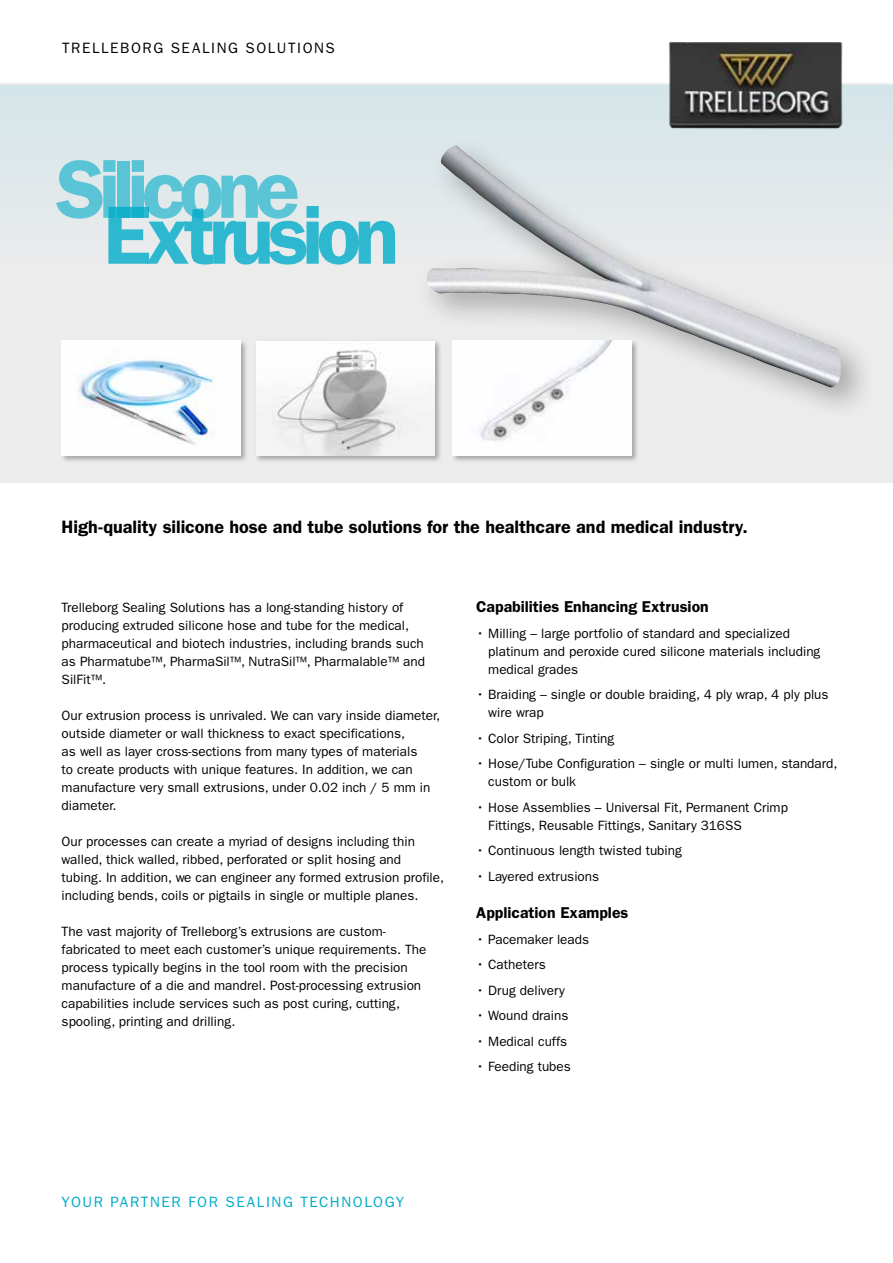
<style>
.page{position:relative;width:893px;height:1263px;background:#fff}
.page>*{position:absolute;margin:0;border:0;box-sizing:border-box;transform-origin:0 0}
.t1{font:600 82.8px "ITC Franklin Gothic Std";letter-spacing:-.085em;color:#00acc8}
.t2{font:600 18px "ITC Franklin Gothic Std";color:#000}
.t3{font:600 15.75px "ITC Franklin Gothic Std";color:#000}
.t4{font:15px "ITC Franklin Gothic Std";letter-spacing:.105em;color:#00acc8}
.t5{font:15px "ITC Franklin Gothic Std";letter-spacing:.105em;color:#000}
.t6{font:13.5px/18px "ITC Franklin Gothic Std";color:#000}
</style>
<div class="page">
<div style="left:0;top:84px;width:893px;height:399px;background:#ececed"></div>
<div style="left:0;top:85px;width:893px;height:183px;background:#dee8ea"></div>
<div style="left:415px;top:134px;width:462px;height:288px;background:#000;opacity:.3"></div>
<img style="left:424px;top:146px;width:417px;height:241px">
<div style="left:451px;top:339px;width:188px;height:124px;background:#000;opacity:.3"></div>
<img style="left:453px;top:341px;width:178px;height:115px">
<img style="left:664px;top:42px;width:183px;height:99px">
<div style="left:254px;top:339px;width:188px;height:124px;background:#000;opacity:.3"></div>
<div style="left:256px;top:341px;width:179px;height:115px;background:#fff"></div>
<img style="left:256px;top:349px;width:179px;height:107px">
<div style="left:60px;top:339px;width:188px;height:124px;background:#000;opacity:.3"></div>
<img style="left:62px;top:341px;width:178px;height:115px">
<p class="t5" style="left:62px;top:39px;width:274px">TRELLEBORG SEALING SOLUTIONS</p>
<h1 class="t1" style="left:56px;top:140px;width:246px">Silicone</h1>
<h1 class="t1" style="left:103px;top:186px;width:297px">Extrusion</h1>
<h2 class="t2" style="left:62px;top:516px;width:688px">High-quality silicone hose and tube solutions for the healthcare and medical industry.</h2>
<p class="t6" style="left:62px;top:599px;width:365px">Trelleborg Sealing Solutions has a long-standing history of producing extruded silicone hose and tube for the medical, pharmaceutical and biotech industries, including brands such as Pharmatube™, PharmaSil™, NutraSil™, Pharmalable™ and SilFit™.</p>
<p class="t6" style="left:62px;top:707px;width:380px">Our extrusion process is unrivaled. We can vary inside diameter, outside diameter or wall thickness to exact specifications,<br>as well as layer cross-sections from many types of materials<br>to create products with unique features. In addition, we can manufacture very small extrusions, under 0.02 inch / 5 mm in diameter.</p>
<p class="t6" style="left:62px;top:832px;width:384px">Our processes can create a myriad of designs including thin walled, thick walled, ribbed, perforated or split hosing and tubing. In addition, we can engineer any formed extrusion profile, including bends, coils or pigtails in single or multiple planes.</p>
<p class="t6" style="left:62px;top:922px;width:366px">The vast majority of Trelleborg’s extrusions are custom&shy;fabricated to meet each customer’s unique requirements. The process typically begins in the tool room with the precision manufacture of a die and mandrel. Post-processing extrusion capabilities include services such as post curing, cutting, spooling, printing and drilling.</p>
<p class="t3" style="left:476px;top:597px;width:234px">Capabilities Enhancing Extrusion</p>
<p class="t6" style="left:488px;top:624px;width:334px;text-indent:-12px">• Milling – large portfolio of standard and specialized platinum and peroxide cured silicone materials including medical grades</p>
<p class="t6" style="left:488px;top:686px;width:342px;text-indent:-12px">• Braiding – single or double braiding, 4 ply wrap, 4 ply plus wire wrap</p>
<p class="t6" style="left:476px;top:729px;width:140px">• Color Striping, Tinting</p>
<p class="t6" style="left:488px;top:755px;width:351px;text-indent:-12px">• Hose/Tube Configuration – single or multi lumen, standard, custom or bulk</p>
<p class="t6" style="left:488px;top:798px;width:301px;text-indent:-12px">• Hose Assemblies – Universal Fit, Permanent Crimp<br>Fittings, Reusable Fittings, Sanitary 316SS</p>
<p class="t6" style="left:476px;top:842px;width:207px">• Continuous length twisted tubing</p>
<p class="t6" style="left:476px;top:867px;width:124px">• Layered extrusions</p>
<p class="t3" style="left:476px;top:903px;width:154px">Application Examples</p>
<p class="t6" style="left:476px;top:930px;width:114px">• Pacemaker leads</p>
<p class="t6" style="left:476px;top:956px;width:71px">• Catheters</p>
<p class="t6" style="left:476px;top:981px;width:90px">• Drug delivery</p>
<p class="t6" style="left:476px;top:1007px;width:94px">• Wound drains</p>
<p class="t6" style="left:476px;top:1032px;width:92px">• Medical cuffs</p>
<p class="t6" style="left:476px;top:1058px;width:96px">• Feeding tubes</p>
<p class="t4" style="left:62px;top:1193px;width:344px">YOUR PARTNER FOR SEALING TECHNOLOGY</p>
</div>
